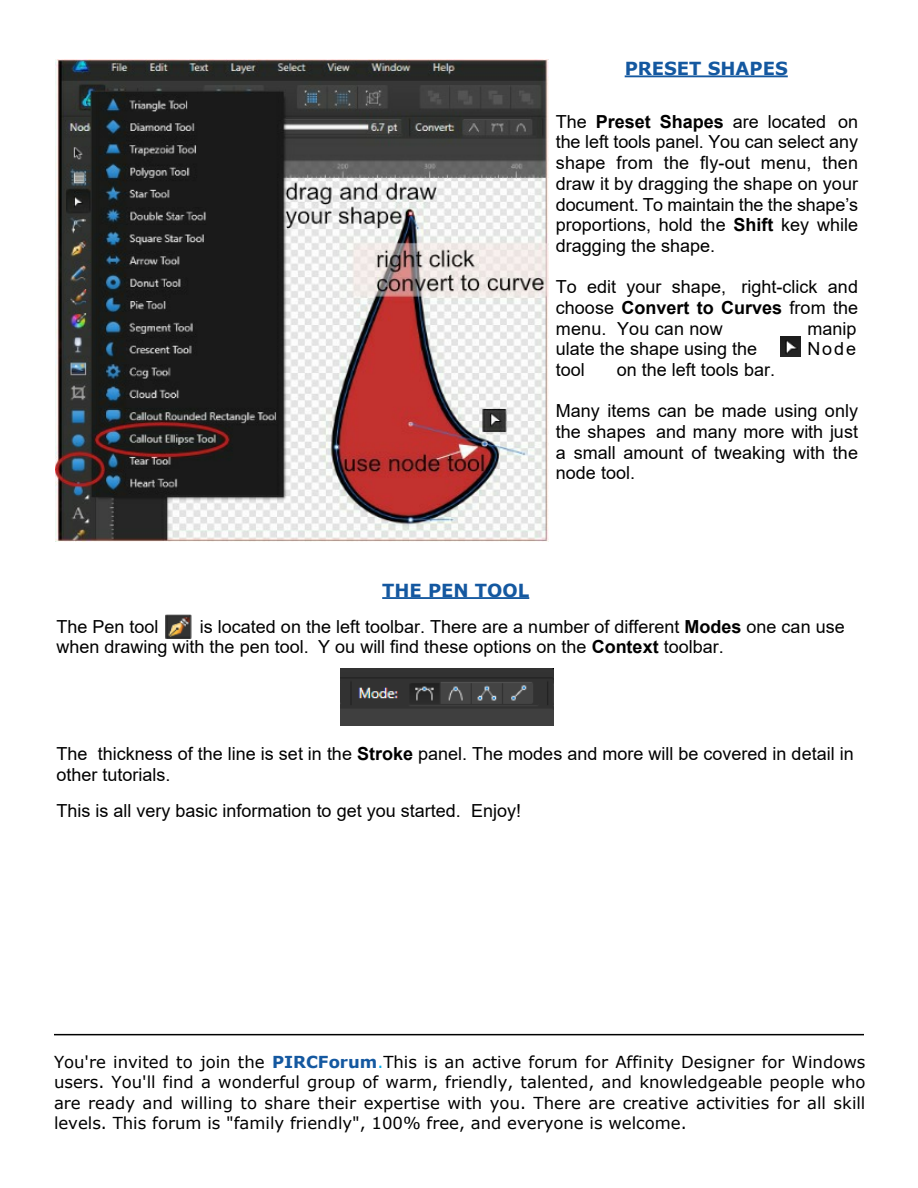
<style>
.page{position:relative;width:918px;height:1188px;background:#fff}
.page>*{position:absolute;margin:0;border:0;box-sizing:border-box;transform-origin:0 0}
.t1{font:18px/20.7px "Arial";color:#000;text-align:justify}
.t2{font:700 18px "Verdana";color:#1458a0}
.t3{font:16.5px/20.1px "Verdana";color:#000;text-align:justify}
.s1{font-weight:700}
.s2{font-weight:700;color:#1458a0}
.s3{color:#00b0f0}
</style>
<div class="page">
<hr style="left:54px;top:1034px;width:810px;height:1px;background:#000">
<hr style="left:625px;top:75px;width:163px;height:2px;background:#1458a0">
<hr style="left:382px;top:597px;width:147px;height:2px;background:#1458a0">
<img style="left:55px;top:60px;width:493px;height:481px">
<img style="left:341px;top:669px;width:212px;height:56px">
<img style="left:166px;top:614px;width:25px;height:25px">
<img style="left:780px;top:337px;width:20px;height:19px">
<p class="t2" style="left:625px;top:61px;width:165px">PRESET SHAPES</p>
<p class="t1" style="left:556px;top:113px;width:304px">The <span class="s1">Preset Shapes</span> are located on the left tools panel. You can select any shape from the fly-out menu, then draw it by dragging the shape on your document. To maintain the the shape’s proportions, hold the <span class="s1">Shift</span> key while dragging the shape.</p>
<p class="t1" style="left:556px;top:278px;width:304px">To edit your shape, right-click and choose <span class="s1">Convert to Curves</span> from the menu. You can now</p>
<p class="t1" style="left:807px;top:320px;width:51px">manip</p>
<p class="t1" style="left:556px;top:340px;width:203px">ulate the shape using the</p>
<p class="t1" style="left:807px;top:340px;width:50px">Node</p>
<p class="t1" style="left:556px;top:361px;width:31px">tool</p>
<p class="t1" style="left:617px;top:361px;width:160px">on the left tools bar.</p>
<p class="t1" style="left:556px;top:402px;width:304px">Many items can be made using only the shapes and many more with just a small amount of tweaking with the node tool.</p>
<p class="t2" style="left:382px;top:583px;width:149px">THE PEN TOOL</p>
<p class="t1" style="left:56px;top:618px;width:790px;text-indent:143px">is located on the left toolbar. There are a number of different <span class="s1">Modes</span> one can use when drawing with the pen tool. Y ou will find these options on the <span class="s1">Context</span> toolbar.</p>
<p class="t1" style="left:56px;top:618px;width:104px">The Pen tool</p>
<p class="t1" style="left:56px;top:745px;width:799px">The thickness of the line is set in the <span class="s1">Stroke</span> panel. The modes and more will be covered in detail in other tutorials.</p>
<p class="t1" style="left:56px;top:802px;width:466px">This is all very basic information to get you started. Enjoy!</p>
<p class="t3" style="left:54px;top:1054px;width:813px">You're invited to join the <span class="s2">PIRCForum</span><span class="s3">.</span>This is an active forum for Affinity Designer for Windows users. You'll find a wonderful group of warm, friendly, talented, and knowledgeable people who are ready and willing to share their expertise with you. There are creative activities for all skill levels. This forum is "family friendly", 100% free, and everyone is welcome.</p>
</div>
